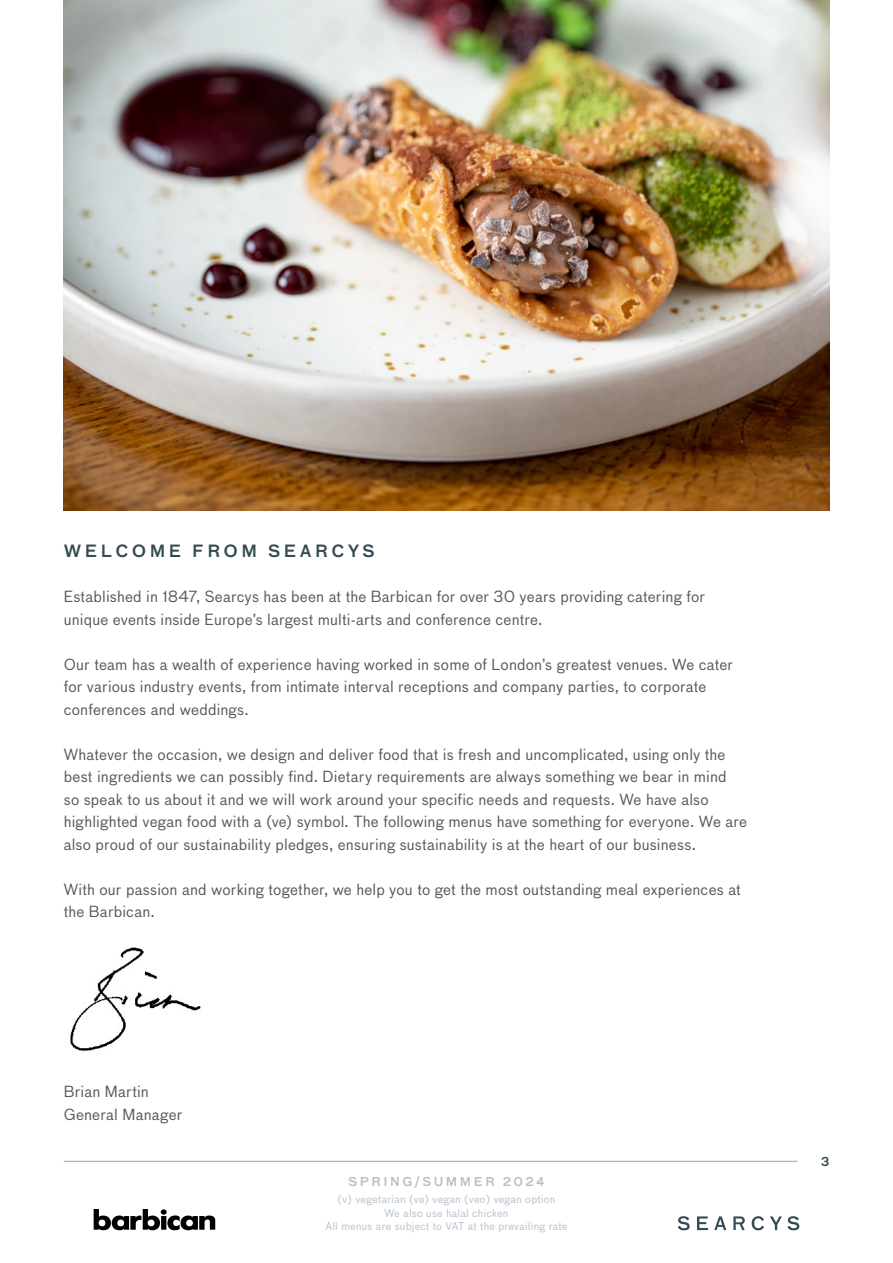
<style>
.page{position:relative;width:893px;height:1263px;background:#fff}
.page>*{position:absolute;margin:0;border:0;box-sizing:border-box;transform-origin:0 0}
.t1{font:500 16.5px "Bau OT";letter-spacing:.21em;color:#354b54}
.dish_descripition{font:15px/22.5px "Bau OT";letter-spacing:.015em;color:#575756}
.t2{font:500 12px "Bau OT";letter-spacing:.21em;color:#b7c0ca}
.t3{font:500 12px "Bau OT";color:#354b54}
.t4{font:10.5px/13.5px "Bau OT";letter-spacing:.025em;color:#b7c0ca;text-align:center}
</style>
<div class="page">
<svg style="left:678px;top:1216px;width:121px;height:14px"></svg>
<svg style="left:94px;top:1209px;width:121px;height:21px"></svg>
<hr style="left:64px;top:1161px;width:734px;height:1px;background:#95a6b0">
<img style="left:64px;top:0;width:765px;height:510px">
<img style="left:70px;top:947px;width:131px;height:104px">
<p class="t1" style="left:64px;top:540px;width:312px">WELCOME FROM SEARCYS</p>
<p class="dish_descripition" style="left:64px;top:586px;width:643px">Established in 1847, Searcys has been at the Barbican for over 30 years providing catering for unique events inside Europe’s largest multi-arts and conference centre.</p>
<p class="dish_descripition" style="left:64px;top:653px;width:671px">Our team has a wealth of experience having worked in some of London’s greatest venues. We cater for various industry events, from intimate interval receptions and company parties, to corporate conferences and weddings.</p>
<p class="dish_descripition" style="left:64px;top:743px;width:685px">Whatever the occasion, we design and deliver food that is fresh and uncomplicated, using only the best ingredients we can possibly find. Dietary requirements are always something we bear in mind<br>so speak to us about it and we will work around your specific needs and requests. We have also highlighted vegan food with a (ve) symbol. The following menus have something for everyone. We are also proud of our sustainability pledges, ensuring sustainability is at the heart of our business.</p>
<p class="dish_descripition" style="left:64px;top:878px;width:678px">With our passion and working together, we help you to get the most outstanding meal experiences at the Barbican.</p>
<p class="dish_descripition" style="left:64px;top:1081px;width:87px">Brian Martin</p>
<p class="dish_descripition" style="left:64px;top:1103px;width:120px">General Manager</p>
<p class="t2" style="left:348px;top:1173px;width:198px">SPRING/SUMMER 2024</p>
<p class="t4" style="left:326px;top:1193px;width:243px">(v) vegetarian (ve) vegan (veo) vegan option<br>We also use halal chicken<br>All menus are subject to VAT at the prevailing rate</p>
<p class="t3" style="left:821px;top:1153px;width:10px">3</p>
</div>
